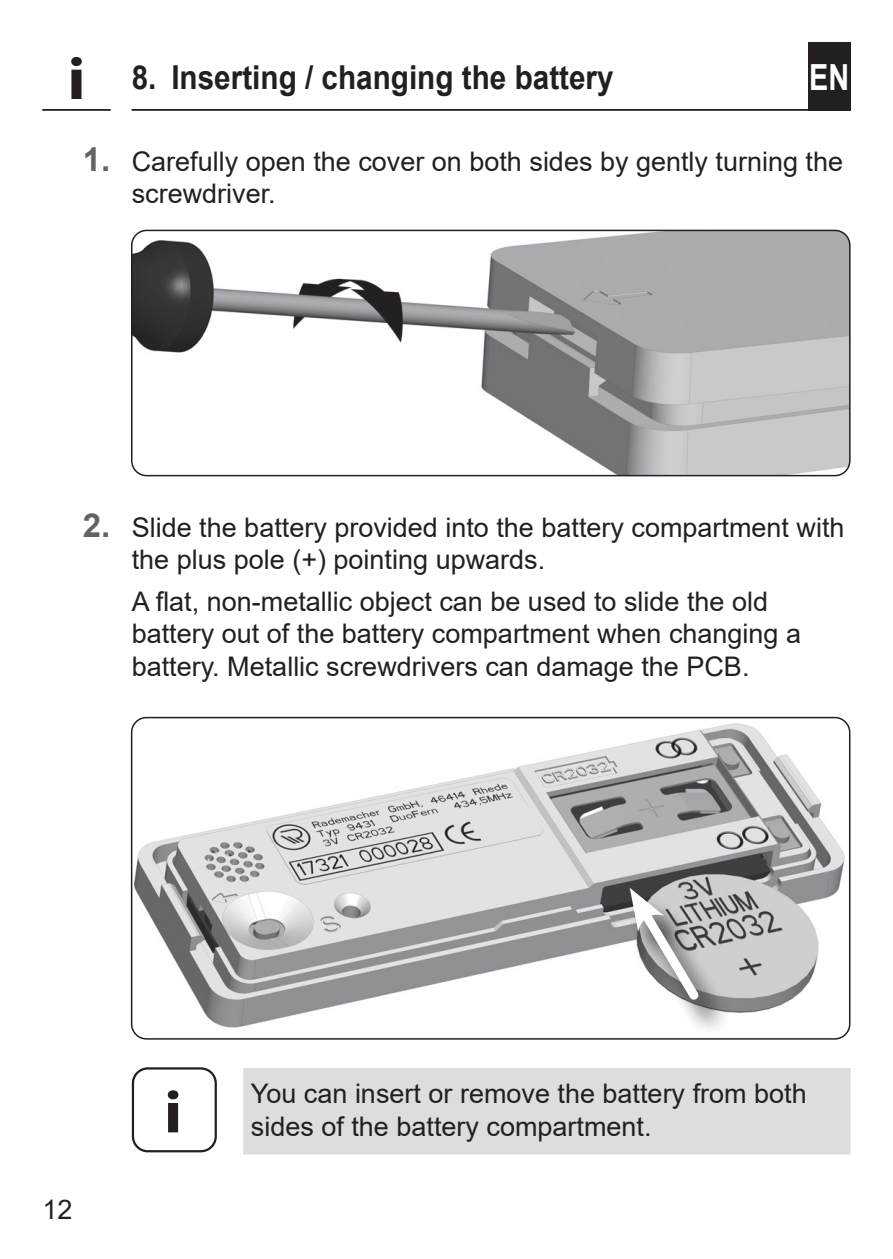
<style>
.page{position:relative;width:893px;height:1259px;background:#fff}
.page>*{position:absolute;margin:0;border:0;box-sizing:border-box;transform-origin:0 0}
.INFO-Icon{font:700 60px "Myriad Pro";color:#231f20;scale:1.1 1}
.t1{font:700 36px "Arial";color:#fff;scale:.8 1}
.Kapitel_ab_2_-_DE{font:700 33px "Arial";color:#231f20;scale:.9 1}
.Fließtext_nach_Handl{font:27px/32.4px "Arial";color:#231f20}
.Nützliche_Infos_-_DE{font:27px/32.4px "Arial";color:#231f20}
.s1{font-weight:700;font-size:33px;color:#636366}
</style>
<div class="page">
<hr style="left:132px;top:109px;width:719px;height:2px;background:#231f20">
<div style="left:808px;top:42px;width:42px;height:69px;background:#231f20"></div>
<hr style="left:42px;top:109px;width:68px;height:2px;background:#231f20">
<div style="left:243px;top:1068px;width:608px;height:86px;background:#dcdddf"></div>
<div style="left:132px;top:1067px;width:85px;height:85px;border:2px solid #231f20;border-radius:15px"></div>
<img style="left:132px;top:230px;width:718px;height:245px">
<div style="left:131px;top:230px;width:719px;height:246px;border:2px solid #231f20;border-radius:15px"></div>
<img style="left:132px;top:717px;width:718px;height:316px">
<div style="left:131px;top:717px;width:719px;height:322px;border:2px solid #231f20;border-radius:15px"></div>
<div style="left:628px;top:892px;width:103px;height:145px;background:#231f20;opacity:.91"></div>
<svg style="left:630px;top:888px;width:76px;height:119px"></svg>
<p class="INFO-Icon" style="left:67px;top:45px;width:18px">i</p>
<p class="Kapitel_ab_2_-_DE" style="left:132px;top:54px;width:537px">8. Inserting / changing the battery</p>
<h2 class="t1" style="left:809px;top:52px;width:52px">EN</h2>
<p class="Fließtext_nach_Handl" style="left:132px;top:145px;width:713px;text-indent:-49px"><span class="s1">1.</span> Carefully open the cover on both sides by gently turning the screwdriver.</p>
<p class="Fließtext_nach_Handl" style="left:132px;top:511px;width:714px;text-indent:-49px"><span class="s1">2.</span> Slide the battery provided into the battery compartment with the plus pole (+) pointing upwards.</p>
<p class="Fließtext_nach_Handl" style="left:132px;top:585px;width:671px">A flat, non-metallic object can be used to slide the old battery out of the battery compartment when changing a battery. Metallic screwdrivers can damage the PCB.</p>
<p class="Fließtext_nach_Handl" style="left:43px;top:1193px;width:32px">12</p>
<p class="INFO-Icon" style="left:164px;top:1078px;width:18px">i</p>
<p class="Nützliche_Infos_-_DE" style="left:251px;top:1077px;width:557px">You can insert or remove the battery from both sides of the battery compartment.</p>
</div>
